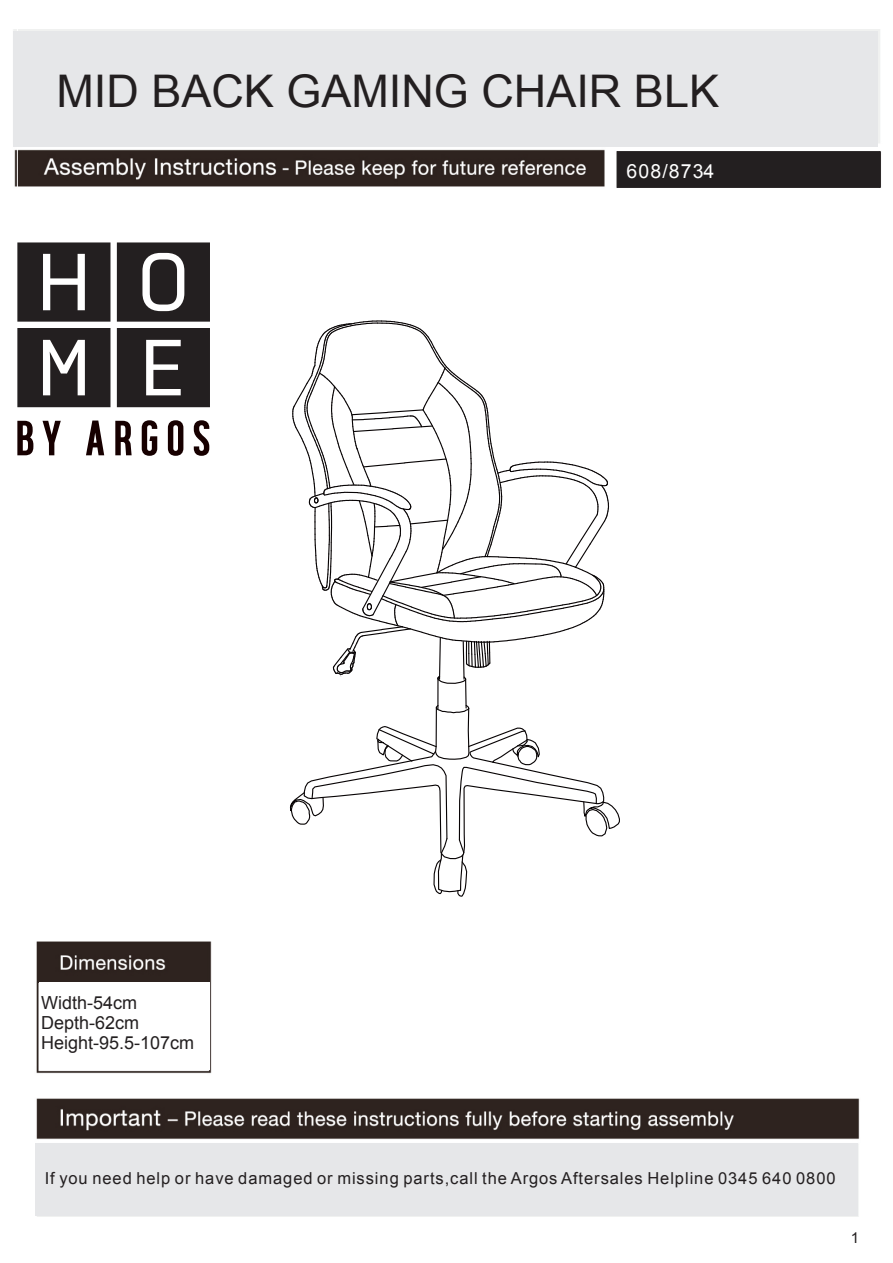
<style>
.page{position:relative;width:893px;height:1263px;background:#fff}
.page>*{position:absolute;margin:0;border:0;box-sizing:border-box;transform-origin:0 0}
.t1{font:45px "Arial";color:#231f20}
.t2{font:19.5px "Arial";letter-spacing:.055em;color:#fff}
.t3{font:18px/20.1px "Arial";color:#231f20}
.t4{font:16.5px "Arial";letter-spacing:.055em;color:#231f20}
.t5{font:15px "Arial";color:#231f20}
</style>
<div class="page">
<img style="left:13px;top:29px;width:868px;height:1187px">
<div style="left:39px;top:982px;width:170px;height:87px;background:#fff"></div>
<div style="left:13px;top:31px;width:865px;height:115px;background:#e6e7e9"></div>
<div style="left:617px;top:151px;width:263px;height:37px;background:#231f20;border:1px solid #231f20"></div>
<div style="left:36px;top:1143px;width:822px;height:73px;background:#e6e7e9"></div>
<svg style="left:289px;top:320px;width:332px;height:577px"></svg>
<svg style="left:17px;top:421px;width:16px;height:34px"></svg>
<svg style="left:43px;top:421px;width:18px;height:34px"></svg>
<svg style="left:86px;top:420px;width:18px;height:35px"></svg>
<svg style="left:115px;top:421px;width:17px;height:34px"></svg>
<svg style="left:142px;top:420px;width:15px;height:36px"></svg>
<svg style="left:168px;top:420px;width:15px;height:36px"></svg>
<svg style="left:194px;top:420px;width:15px;height:36px"></svg>
<svg style="left:17px;top:242px;width:93px;height:80px;background:#434040"></svg>
<svg style="left:117px;top:242px;width:93px;height:80px;background:#494647"></svg>
<div style="left:150px;top:259px;width:27px;height:46px;background:#231f20;border-radius:11px"></div>
<svg style="left:17px;top:328px;width:93px;height:79px;background:#464243"></svg>
<svg style="left:117px;top:328px;width:93px;height:79px;background:#3d393a"></svg>
<h1 class="t1" style="left:56px;top:62px;width:664px">MID BACK GAMING CHAIR BLK</h1>
<p class="t2" style="left:627px;top:158px;width:89px">608/8734</p>
<p class="t3" style="left:41px;top:993px;width:155px">Width-54cm<br>Depth-62cm<br>Height-95.5-107cm</p>
<p class="t4" style="left:45px;top:1167px;width:792px">If you need help or have damaged or missing parts,call the Argos Aftersales Helpline 0345 640 0800</p>
<p class="t5" style="left:851px;top:1228px;width:10px">1</p>
</div>
